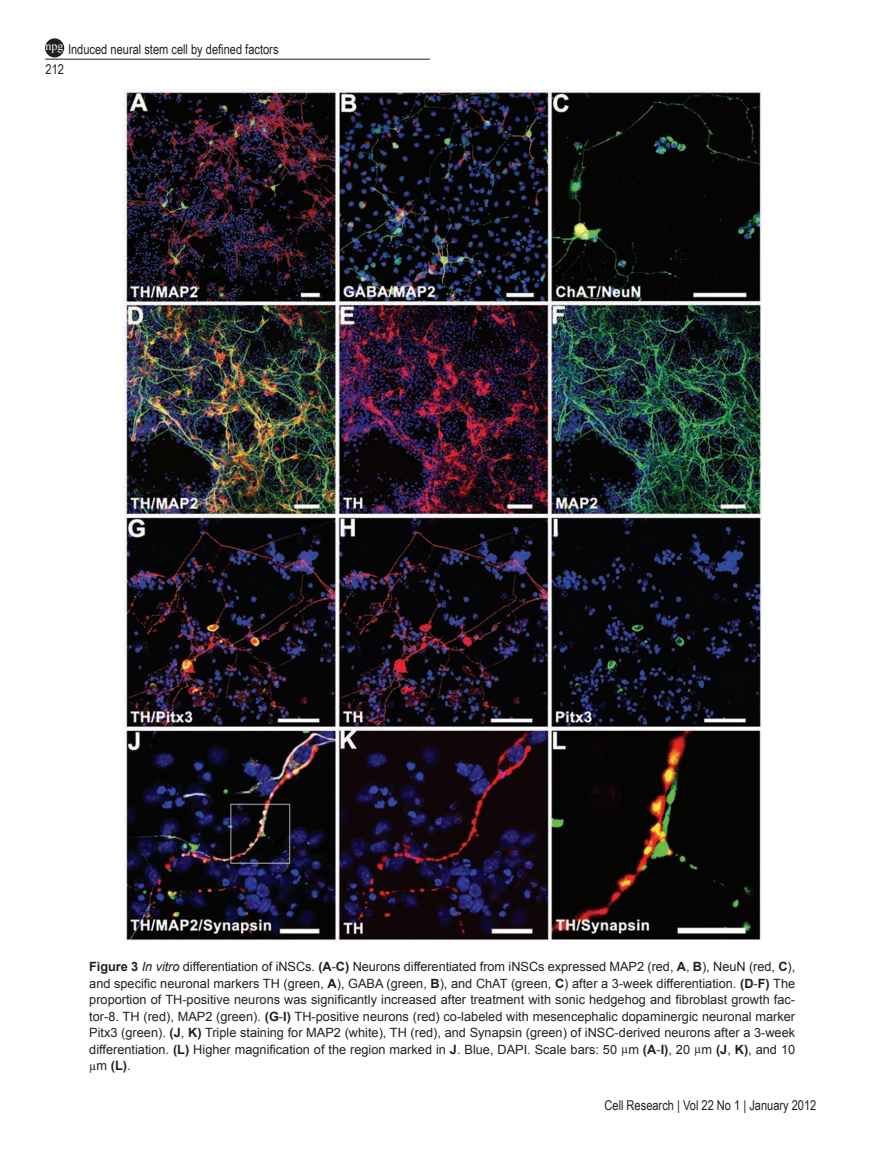
<style>
.page{position:relative;width:893px;height:1170px;background:#fff}
.page>*{position:absolute;margin:0;border:0;box-sizing:border-box;transform-origin:0 0}
.t1{font:13.5px "Arial Narrow";color:#231f20}
.t2{font:12.75px/16.5px "Arial";color:#231f20}
.t3{font:12.75px "Arial MT2";color:#231f20}
.t4{font:12.75px "Arial Bold MT2";color:#231f20}
.t5{font:12px "Times New Roman";color:#fff}
.s1{font-family:"Arial Bold MT2"}
.s2{font-family:"Arial";font-style:italic}
.s3{font-family:"Arial MT2"}
.s4{font-family:"Arial"}
.s5{font-family:"Times New Roman"}
</style>
<div class="page">
<hr style="left:45px;top:59px;width:385px;height:1px;background:#231f20">
<div style="left:46px;top:39px;width:17px;height:18px;background:#231f20;border-radius:50%"></div>
<div style="left:45px;top:38px;width:19px;height:19px;border:2px solid #231f20;border-radius:50%"></div>
<img style="left:123px;top:89px;width:638px;height:851px">
<p class="t1" style="left:68px;top:39px;width:212px">Induced neural stem cell by defined factors</p>
<p class="t5" style="left:46px;top:38px;width:19px">npg</p>
<p class="t1" style="left:46px;top:59px;width:20px">212</p>
<p class="t3" style="left:89px;top:958px;width:707px"><span class="s1">Figure 3</span> <span class="s2">In vitro</span> differentiation of iNSCs. <span class="s1">(A</span>-<span class="s1">C)</span> Neurons differentiated from iNSCs expressed MAP2 (red, <span class="s1">A</span>, <span class="s1">B</span>), NeuN (red, <span class="s1">C</span>),</p>
<p class="t2" style="left:89px;top:975px;width:707px">and specific neuronal markers TH (green, <span class="s1">A</span><span class="s3">), GABA (green,</span> <span class="s1">B</span><span class="s3">), and ChAT (green,</span> <span class="s1">C</span>) after a 3-week differentiation. <span class="s1">(D</span><span class="s3">-</span><span class="s1">F)</span> <span class="s3">The </span>proportion of TH-positive neurons was significantly increased after treatment with sonic hedgehog and fibroblast growth fac<span class="s3">-</span></p>
<p class="t3" style="left:89px;top:1007px;width:707px">tor-8. TH (red), MAP2 (green). <span class="s1">(G</span>-<span class="s1">I)</span> TH-positive neurons (red) co-labeled with mesencephalic dopaminergic neuronal marker</p>
<p class="t2" style="left:89px;top:1024px;width:707px">Pitx3 (green). <span class="s1">(J</span><span class="s3">,</span> <span class="s1">K)</span> Triple staining for MAP2 (white), TH (red), and Synapsin (green) of iNSC-derived neurons after a 3-week</p>
<p class="t3" style="left:89px;top:1040px;width:707px">differentiation. <span class="s1">(L)</span> <span class="s4">Higher magnification of the region marked in</span> <span class="s1">J</span>. Blue, DAPI. Scale bars: 50 <span class="s5">µ</span>m <span class="s1">(A</span>-<span class="s1">I)</span>, 20 <span class="s5">µ</span>m <span class="s1">(J</span>, <span class="s1">K)</span>, and 10</p>
<p class="t4" style="left:89px;top:1057px;width:43px"><span class="s5">µ</span><span class="s3">m</span> (L)<span class="s3">.</span></p>
<p class="t1" style="left:604px;top:1094px;width:213px">Cell Research | Vol 22 No 1 | January 2012</p>
</div>
